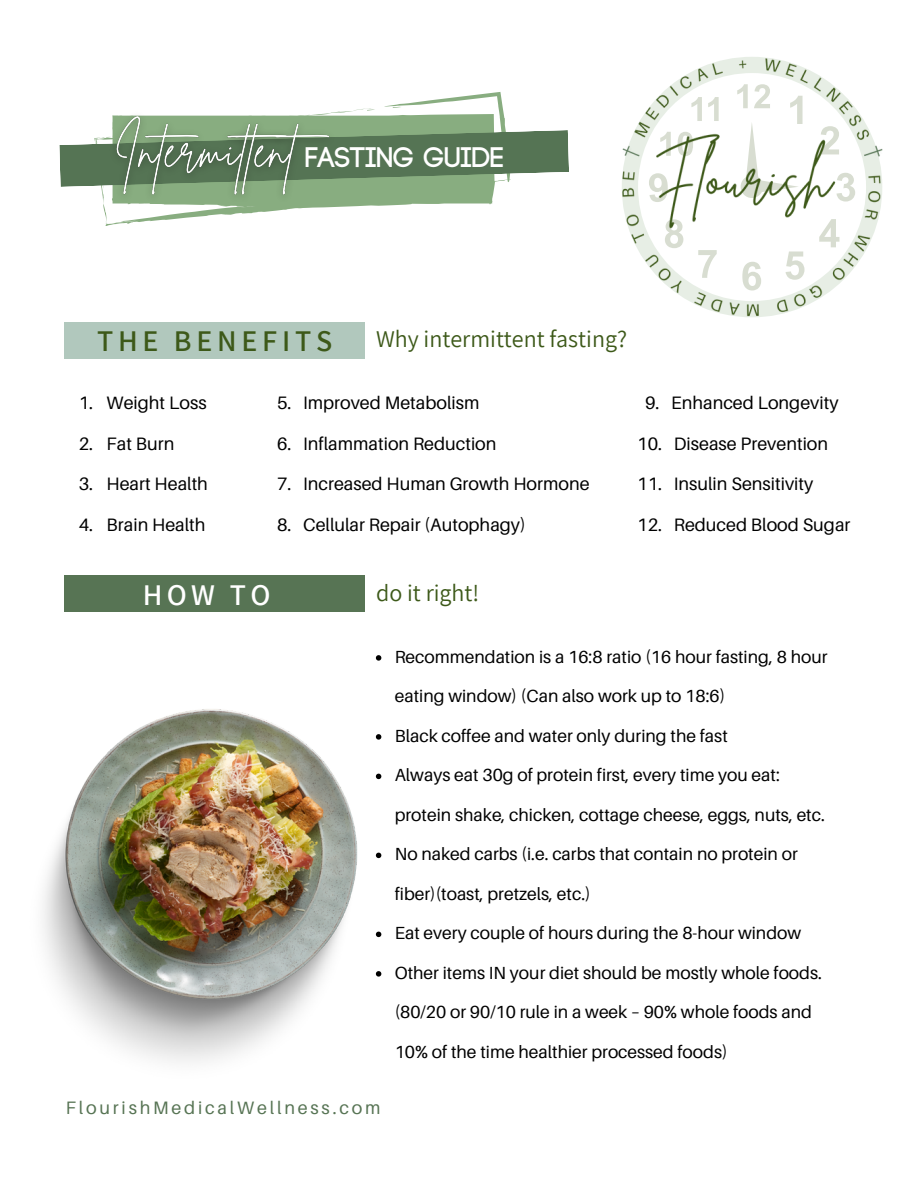
<style>
.page{position:relative;width:918px;height:1188px;background:#fff}
.page>*{position:absolute;margin:0;border:0;box-sizing:border-box;transform-origin:0 0}
.t1{font:600 30px "Assistant";letter-spacing:.16em;color:#3d5919}
.t2{font:600 30px "Assistant";color:#fff}
.t3{font:700 28.35px "Code";color:#fff}
.t4{font:24px "Assistant";color:#3d5919}
.t5{font:18px "Aileron";color:#000}
.t6{font:18px "Aileron";letter-spacing:.155em;color:#577454}
.t7{font:17.55px "Aileron";color:#000}
</style>
<div class="page">
<div style="left:64px;top:322px;width:301px;height:37px;background:#b1c8bd"></div>
<div style="left:64px;top:576px;width:301px;height:36px;background:#577454"></div>
<img style="left:622px;top:57px;width:261px;height:260px">
<svg style="left:59px;top:92px;width:510px;height:134px"></svg>
<img style="left:104px;top:105px;width:238px;height:103px">
<img style="left:43px;top:709px;width:314px;height:353px">
<svg style="left:376px;top:655px;width:5px;height:6px"></svg>
<svg style="left:376px;top:734px;width:5px;height:6px"></svg>
<svg style="left:376px;top:774px;width:5px;height:5px"></svg>
<svg style="left:376px;top:853px;width:5px;height:5px"></svg>
<svg style="left:376px;top:932px;width:5px;height:5px"></svg>
<svg style="left:376px;top:971px;width:5px;height:6px"></svg>
<p class="t3" style="left:306px;top:144px;width:200px">FASTING GUIDE</p>
<p class="t1" style="left:97px;top:321px;width:237px">THE BENEFITS</p>
<p class="t4" style="left:376px;top:323px;width:252px">Why intermittent fasting?</p>
<p class="t5" style="left:79px;top:392px;width:129px">1. Weight Loss</p>
<p class="t5" style="left:79px;top:432px;width:97px">2. Fat Burn</p>
<p class="t5" style="left:79px;top:473px;width:131px">3. Heart Health</p>
<p class="t5" style="left:79px;top:513px;width:128px">4. Brain Health</p>
<p class="t5" style="left:277px;top:392px;width:204px">5. Improved Metabolism</p>
<p class="t5" style="left:277px;top:432px;width:221px">6. Inflammation Reduction</p>
<p class="t5" style="left:277px;top:473px;width:314px">7. Increased Human Growth Hormone</p>
<p class="t5" style="left:277px;top:513px;width:250px">8. Cellular Repair (Autophagy)</p>
<p class="t5" style="left:645px;top:392px;width:195px">9. Enhanced Longevity</p>
<p class="t5" style="left:637px;top:432px;width:192px">10. Disease Prevention</p>
<p class="t5" style="left:637px;top:473px;width:178px">11. Insulin Sensitivity</p>
<p class="t5" style="left:637px;top:513px;width:215px">12. Reduced Blood Sugar</p>
<p class="t2" style="left:143px;top:575px;width:129px">HOW TO</p>
<p class="t4" style="left:376px;top:577px;width:105px">do it right!</p>
<p class="t6" style="left:66px;top:1096px;width:316px">FlourishMedicalWellness.com</p>
<p class="t7" style="left:395px;top:646px;width:434px">Recommendation is a 16:8 ratio (16 hour fasting, 8 hour</p>
<p class="t7" style="left:395px;top:685px;width:332px">eating window) (Can also work up to 18:6)</p>
<p class="t7" style="left:395px;top:725px;width:335px">Black coffee and water only during the fast</p>
<p class="t7" style="left:395px;top:764px;width:387px">Always eat 30g of protein first, every time you eat:</p>
<p class="t7" style="left:395px;top:804px;width:432px">protein shake, chicken, cottage cheese, eggs, nuts, etc.</p>
<p class="t7" style="left:395px;top:843px;width:405px">No naked carbs (i.e. carbs that contain no protein or</p>
<p class="t7" style="left:395px;top:883px;width:198px">fiber)(toast, pretzels, etc.)</p>
<p class="t7" style="left:395px;top:922px;width:408px">Eat every couple of hours during the 8-hour window</p>
<p class="t7" style="left:395px;top:962px;width:429px">Other items IN your diet should be mostly whole foods.</p>
<p class="t7" style="left:395px;top:1001px;width:419px">(80/20 or 90/10 rule in a week – 90% whole foods and</p>
<p class="t7" style="left:395px;top:1041px;width:334px">10% of the time healthier processed foods)</p>
</div>
